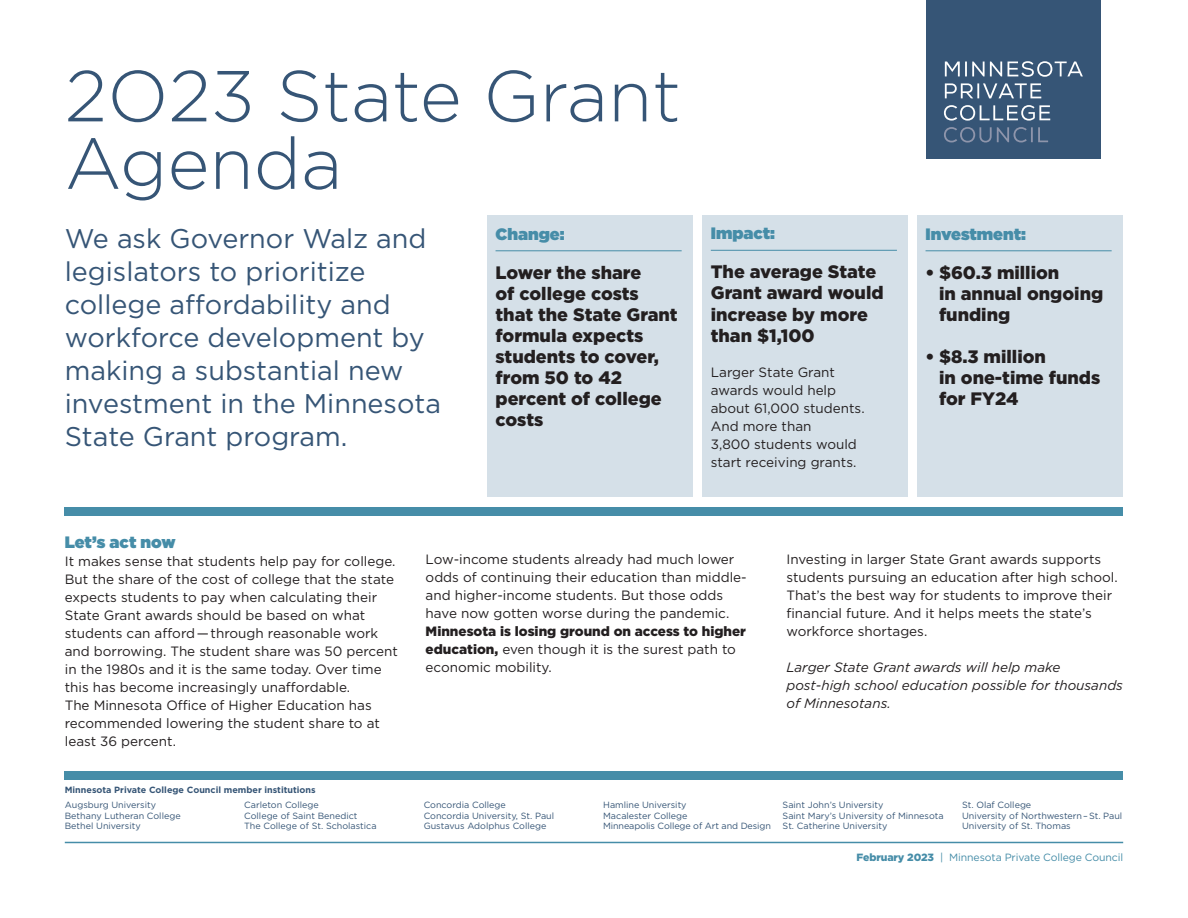
<style>
.page{position:relative;width:1188px;height:918px;background:#fff}
.page>*{position:absolute;margin:0;border:0;box-sizing:border-box;transform-origin:0 0}
.t1{font:300 72px/67.5px "Gotham";color:#365576}
.t2{font:27px/33px "Gotham";color:#365576}
.t3{font:900 18px/21px "Gotham";color:#231f20}
.t4{font:900 16.5px "Gotham";color:#468da8}
.t5{font:13.5px/18px "Gotham";color:#231f20}
.t6{font:900 13.5px/18px "Gotham";color:#231f20}
.t7{font:italic 13.5px/18px "Gotham";color:#231f20}
.t8{font:10.5px "Gotham";letter-spacing:-.01em;color:#468da8}
.t9{font:9px/10.5px "Gotham";color:#365576}
.t10{font:700 9px "Gotham";color:#365576}
.s1{font-weight:400}
.s2{font-weight:900}
</style>
<div class="page">
<div style="left:487px;top:216px;width:206px;height:281px;background:#d5e0e8"></div>
<hr style="left:496px;top:250px;width:186px;height:1px;background:#468da8">
<div style="left:702px;top:215px;width:206px;height:282px;background:#d5e0e8"></div>
<hr style="left:711px;top:250px;width:186px;height:1px;background:#468da8">
<div style="left:917px;top:216px;width:206px;height:281px;background:#d5e0e8"></div>
<hr style="left:926px;top:250px;width:186px;height:1px;background:#468da8">
<div style="left:65px;top:507px;width:1058px;height:9px;background:#468da8"></div>
<div style="left:65px;top:771px;width:1058px;height:9px;background:#468da8"></div>
<div style="left:926px;top:0;width:175px;height:159px;background:#365576"></div>
<svg style="left:945px;top:61px;width:138px;height:16px"></svg>
<svg style="left:945px;top:83px;width:96px;height:15px"></svg>
<svg style="left:944px;top:105px;width:106px;height:16px"></svg>
<svg style="left:944px;top:127px;width:104px;height:16px"></svg>
<hr style="left:65px;top:842px;width:1058px;height:1px;background:#468da8">
<h1 class="t1" style="left:65px;top:63px;width:618px">2O23 State Grant<br>Agenda</h1>
<h2 class="t2" style="left:65px;top:222px;width:378px">We ask Governor Walz and legislators to prioritize college affordability and workforce development by making a substantial new investment in the Minnesota<br>State Grant program.</h2>
<p class="t4" style="left:496px;top:222px;width:71px">Change:</p>
<h3 class="t3" style="left:496px;top:262px;width:184px">Lower the share<br>of college costs that the State Grant formula expects students to cover, from 50 to 42 percent of college costs</h3>
<p class="t4" style="left:711px;top:222px;width:66px">Impact:</p>
<h3 class="t3" style="left:711px;top:261px;width:174px">The average State<br>Grant award would increase by more than $1,100</h3>
<p class="t5" style="left:711px;top:364px;width:155px">Larger State Grant awards would help about 61,000 students.<br>And more than<br>3,800 students would start receiving grants.</p>
<p class="t4" style="left:926px;top:222px;width:102px">Investment:</p>
<h3 class="t3" style="left:939px;top:262px;width:166px;text-indent:-14px">• $60.3 million<br>in annual ongoing funding</h3>
<h3 class="t3" style="left:939px;top:346px;width:163px;text-indent:-14px">• $8.3 million<br>in one-time funds for FY24</h3>
<p class="t4" style="left:65px;top:530px;width:112px">Let’s act now</p>
<p class="t5" style="left:65px;top:552px;width:335px">It makes sense that students help pay for college.<br>But the share of the cost of college that the state expects students to pay when calculating their State Grant awards should be based on what students can afford—through reasonable work and borrowing. The student share was 50 percent in the 1980s and it is the same today. Over time this has become increasingly unaffordable.<br>The Minnesota Office of Higher Education has recommended lowering the student share to at least 36 percent.</p>
<p class="t5" style="left:426px;top:550px;width:323px">Low-income students already had much lower odds of continuing their education than middle&shy;and higher-income students. But those odds have now gotten worse during the pandemic.</p>
<p class="t6" style="left:426px;top:622px;width:322px">Minnesota is losing ground on access to higher education, <span class="s1">even though it is the surest path to economic mobility.</span></p>
<p class="t10" style="left:65px;top:785px;width:252px">Minnesota Private College Council member institutions</p>
<p class="t5" style="left:786px;top:550px;width:333px">Investing in larger State Grant awards supports students pursuing an education after high school.<br>That’s the best way for students to improve their financial future. And it helps meets the state’s workforce shortages.</p>
<p class="t7" style="left:786px;top:657px;width:338px">Larger State Grant awards will help make post-high school education possible for thousands of Minnesotans.</p>
<p class="t9" style="left:65px;top:800px;width:117px">Augsburg University<br>Bethany Lutheran College<br>Bethel University</p>
<p class="t9" style="left:244px;top:800px;width:134px">Carleton College<br>College of Saint Benedict<br>The College of St. Scholastica</p>
<p class="t9" style="left:424px;top:800px;width:132px">Concordia College<br>Concordia University, St. Paul<br>Gustavus Adolphus College</p>
<p class="t9" style="left:603px;top:800px;width:169px">Hamline University<br>Macalester College<br>Minneapolis College of Art and Design</p>
<p class="t9" style="left:783px;top:800px;width:163px">Saint John’s University<br>Saint Mary’s University of Minnesota<br>St. Catherine University</p>
<p class="t9" style="left:962px;top:800px;width:162px">St. Olaf College<br>University of Northwestern–St. Paul<br>University of St. Thomas</p>
<p class="t8" style="left:857px;top:851px;width:268px"><span class="s2">February 2023</span> | Minnesota Private College Council</p>
</div>
